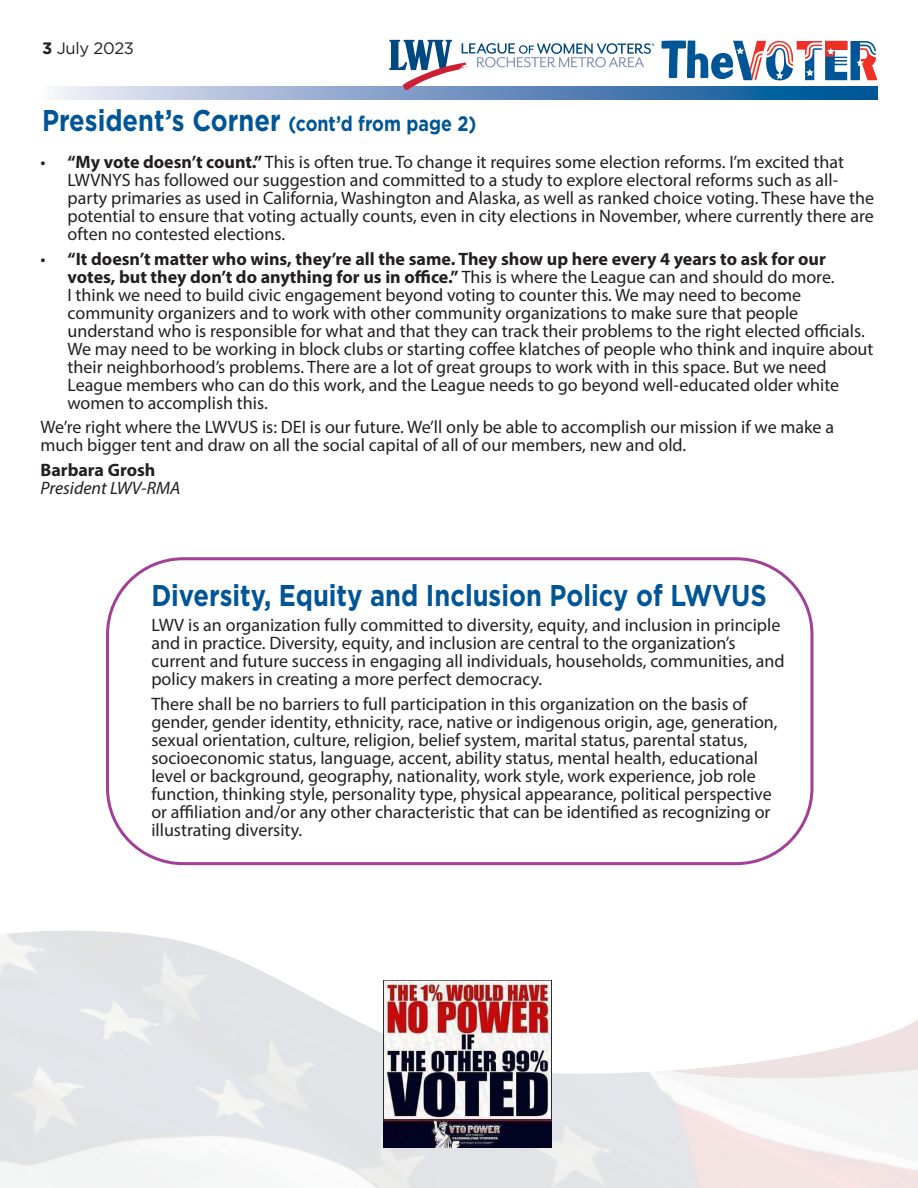
<style>
.page{position:relative;width:918px;height:1188px;background:#fff}
.page>*{position:absolute;margin:0;border:0;box-sizing:border-box;transform-origin:0 0}
.t1{font:700 30px "Gotham";color:#005596;scale:.85 1}
.t2{font:18px/18px "Myriad Pro";color:#231f20}
.t3{font:italic 18px "Myriad Pro";color:#231f20}
.t4{font:700 18px "Myriad Pro";color:#231f20}
.t5{font:16.5px "Gotham";letter-spacing:-.02em;color:#231f20}
.s1{font-weight:700}
.s2{font-size:21px}
</style>
<div class="page">
<img style="left:0;top:930px;width:918px;height:258px">
<svg style="left:55px;top:87px;width:823px;height:13px;background:#7198c2"></svg>
<svg style="left:662px;top:40px;width:216px;height:40px"></svg>
<svg style="left:389px;top:40px;width:265px;height:50px"></svg>
<div style="left:106px;top:557px;width:707px;height:308px;border:3px solid #a23f97;border-radius:76px"></div>
<img style="left:384px;top:980px;width:167px;height:167px">
<p class="t5" style="left:42px;top:37px;width:94px"><span class="s1">3</span> July 2023</p>
<h1 class="t1" style="left:42px;top:100px;width:513px">President’s Corner <span class="s2">(cont’d from page 2)</span></h1>
<p class="t2" style="left:68px;top:153px;width:808px;text-indent:-27px">• <span class="s1">“My vote doesn’t count.”</span> This is often true. To change it requires some election reforms. I’m excited that LWVNYS has followed our suggestion and committed to a study to explore electoral reforms such as all&shy;party primaries as used in California, Washington and Alaska, as well as ranked choice voting. These have the potential to ensure that voting actually counts, even in city elections in November, where currently there are often no contested elections.</p>
<p class="t2" style="left:68px;top:249px;width:807px;text-indent:-27px">• <span class="s1">“It doesn’t matter who wins, they’re all the same. They show up here every 4 years to ask for our votes, but they don’t do anything for us in office.”</span> This is where the League can and should do more.<br>I think we need to build civic engagement beyond voting to counter this. We may need to become community organizers and to work with other community organizations to make sure that people understand who is responsible for what and that they can track their problems to the right elected officials.<br>We may need to be working in block clubs or starting coffee klatches of people who think and inquire about their neighborhood’s problems. There are a lot of great groups to work with in this space. But we need League members who can do this work, and the League needs to go beyond well-educated older white women to accomplish this.</p>
<p class="t2" style="left:40px;top:418px;width:795px">We’re right where the LWVUS is: DEI is our future. We’ll only be able to accomplish our mission if we make a much bigger tent and draw on all the social capital of all of our members, new and old.</p>
<p class="t4" style="left:40px;top:458px;width:117px">Barbara Grosh</p>
<p class="t3" style="left:40px;top:477px;width:141px">President LWV-RMA</p>
<h1 class="t1" style="left:151px;top:576px;width:726px">Diversity, Equity and Inclusion Policy of LWVUS</h1>
<p class="t2" style="left:151px;top:616px;width:635px">LWV is an organization fully committed to diversity, equity, and inclusion in principle and in practice. Diversity, equity, and inclusion are central to the organization’s current and future success in engaging all individuals, households, communities, and policy makers in creating a more perfect democracy.</p>
<p class="t2" style="left:151px;top:694px;width:628px">There shall be no barriers to full participation in this organization on the basis of gender, gender identity, ethnicity, race, native or indigenous origin, age, generation, sexual orientation, culture, religion, belief system, marital status, parental status, socioeconomic status, language, accent, ability status, mental health, educational level or background, geography, nationality, work style, work experience, job role function, thinking style, personality type, physical appearance, political perspective or affiliation and/or any other characteristic that can be identified as recognizing or illustrating diversity.</p>
</div>
